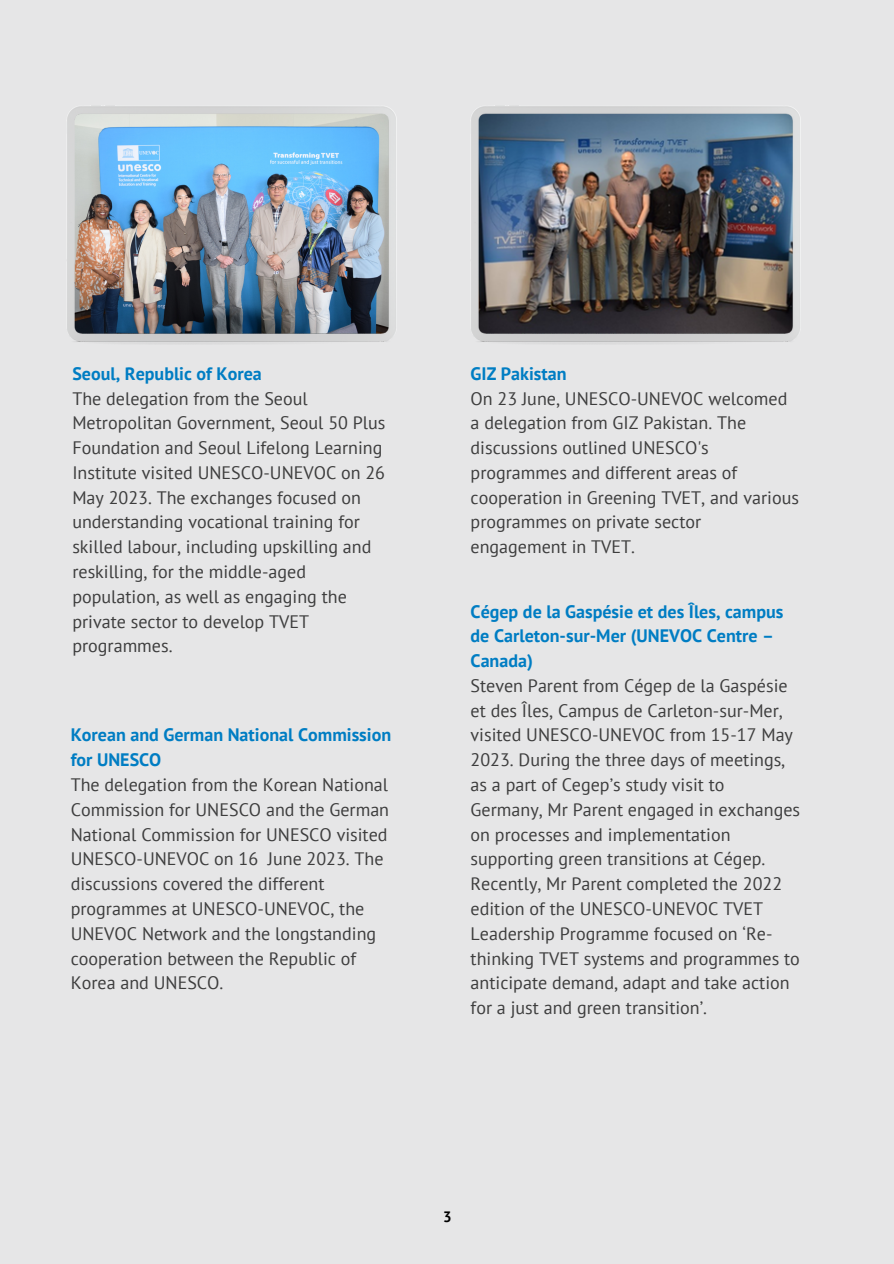
<style>
.page{position:relative;width:894px;height:1264px;background:#fff}
.page>*{position:absolute;margin:0;border:0;box-sizing:border-box;transform-origin:0 0}
.t1{font:18px/24.8px "PT Sans";color:#3d3d3d}
.t2{font:700 18px/24.8px "PT Sans";color:#007dc3}
.t3{font:700 15px "PT Sans";color:#000}
</style>
<div class="page">
<div style="left:0;top:0;width:893px;height:1263px;background:#e6e6e7"></div>
<img style="left:471px;top:106px;width:329px;height:238px">
<img style="left:67px;top:106px;width:329px;height:238px">
<p class="t2" style="left:72px;top:361px;width:191px">Seoul, Republic of Korea</p>
<p class="t1" style="left:72px;top:385px;width:314px">The delegation from the Seoul Metropolitan Government, Seoul 50 Plus Foundation and Seoul Lifelong Learning Institute visited UNESCO-UNEVOC on 26<br>May 2023. The exchanges focused on understanding vocational training for skilled labour, including upskilling and reskilling, for the middle-aged population, as well as engaging the private sector to develop TVET programmes.</p>
<p class="t2" style="left:71px;top:722px;width:322px">Korean and German National Commission for UNESCO</p>
<p class="t1" style="left:71px;top:772px;width:320px">The delegation from the Korean National Commission for UNESCO and the German National Commission for UNESCO visited UNESCO-UNEVOC on 16 June 2023. The discussions covered the different programmes at UNESCO-UNEVOC, the UNEVOC Network and the longstanding cooperation between the Republic of Korea and UNESCO.</p>
<p class="t2" style="left:470px;top:361px;width:97px">GIZ Pakistan</p>
<p class="t1" style="left:470px;top:385px;width:330px">On 23 June, UNESCO-UNEVOC welcomed a delegation from GIZ Pakistan. The discussions outlined UNESCO's programmes and different areas of cooperation in Greening TVET, and various programmes on private sector engagement in TVET.</p>
<p class="t2" style="left:470px;top:598px;width:314px">Cégep de la Gaspésie et des Îles, campus de Carleton-sur-Mer (UNEVOC Centre –<br>Canada)</p>
<p class="t1" style="left:470px;top:673px;width:331px">Steven Parent from Cégep de la Gaspésie et des Îles, Campus de Carleton-sur-Mer, visited UNESCO-UNEVOC from 15-17 May 2023. During the three days of meetings, as a part of Cegep’s study visit to Germany, Mr Parent engaged in exchanges on processes and implementation supporting green transitions at Cégep.<br>Recently, Mr Parent completed the 2022 edition of the UNESCO-UNEVOC TVET Leadership Programme focused on ‘Re&shy;thinking TVET systems and programmes to anticipate demand, adapt and take action for a just and green transition’.</p>
<p class="t3" style="left:443px;top:1206px;width:10px">3</p>
</div>
